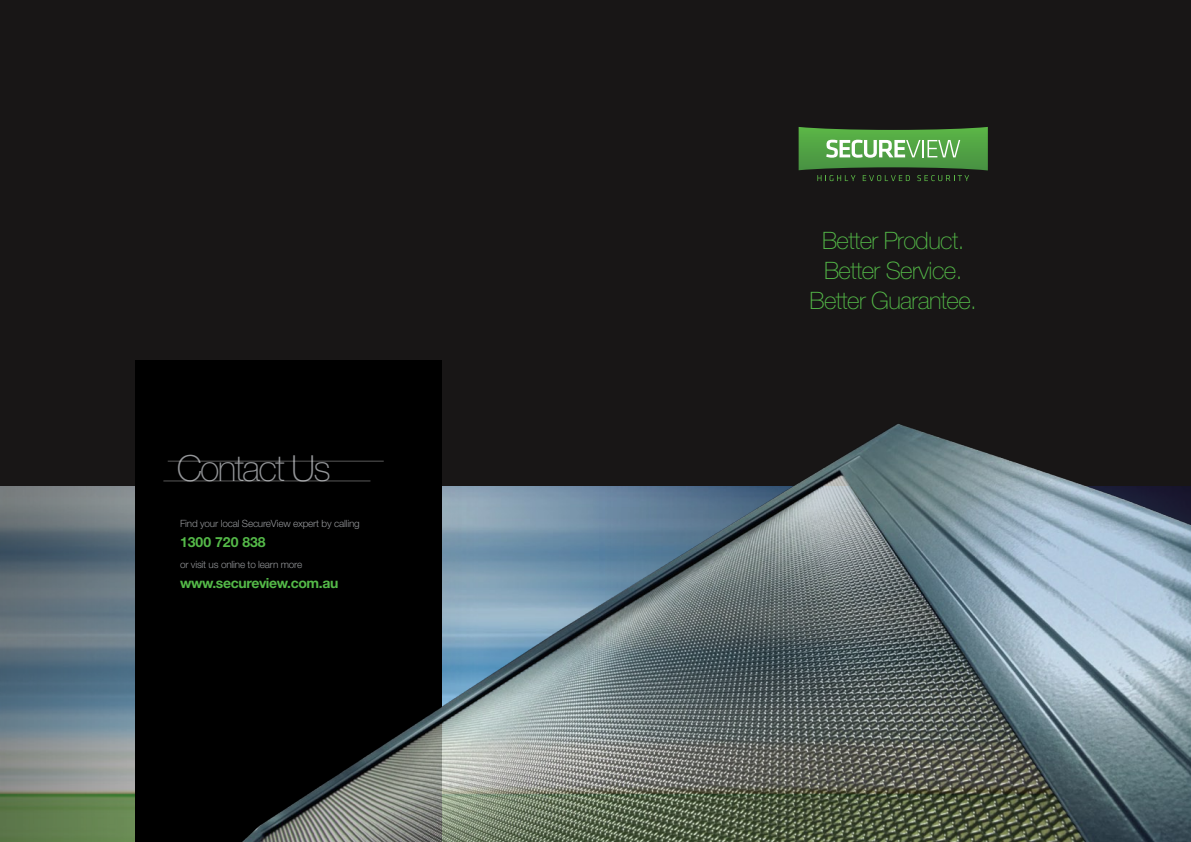
<style>
.page{position:relative;width:1191px;height:842px;background:#fff}
.page>*{position:absolute;margin:0;border:0;box-sizing:border-box;transform-origin:0 0}
.t1{font:100 36px "Helvetica Neue LT Std";letter-spacing:-.05em;color:#939598}
.t2{font:100 24px/30px "Helvetica Neue LT Std";letter-spacing:-.025em;color:#54b948;text-align:center}
.t3{font:700 14px "Helvetica Neue LT Std";letter-spacing:-.025em;color:#54b948}
.t4{font:700 14px "Helvetica Neue LT Std";color:#54b948}
.t5{font:300 10px "Helvetica Neue LT Std";letter-spacing:-.02em;color:#939598}
</style>
<div class="page">
<div style="left:0;top:1px;width:1190px;height:841px;background:#181616"></div>
<img style="left:0;top:486px;width:135px;height:356px">
<div style="left:135px;top:360px;width:306px;height:482px;background:#000"></div>
<hr style="left:168px;top:461px;width:216px;height:1px;background:#fff">
<hr style="left:163px;top:481px;width:207px;height:1px;background:#fff">
<img style="left:230px;top:408px;width:960px;height:434px">
<svg style="left:798px;top:127px;width:189px;height:54px"></svg>
<h1 class="t1" style="left:177px;top:447px;width:156px">Contact Us</h1>
<p class="t5" style="left:180px;top:517px;width:181px">Find your local SecureView expert by calling</p>
<h3 class="t4" style="left:180px;top:533px;width:87px">1300 720 838</h3>
<p class="t5" style="left:180px;top:558px;width:124px">or visit us online to learn more</p>
<h3 class="t3" style="left:180px;top:574px;width:160px">www.secureview.com.au</h3>
<h2 class="t2" style="left:809px;top:226px;width:169px">Better Product.<br>Better Service.<br>Better Guarantee.</h2>
</div>
